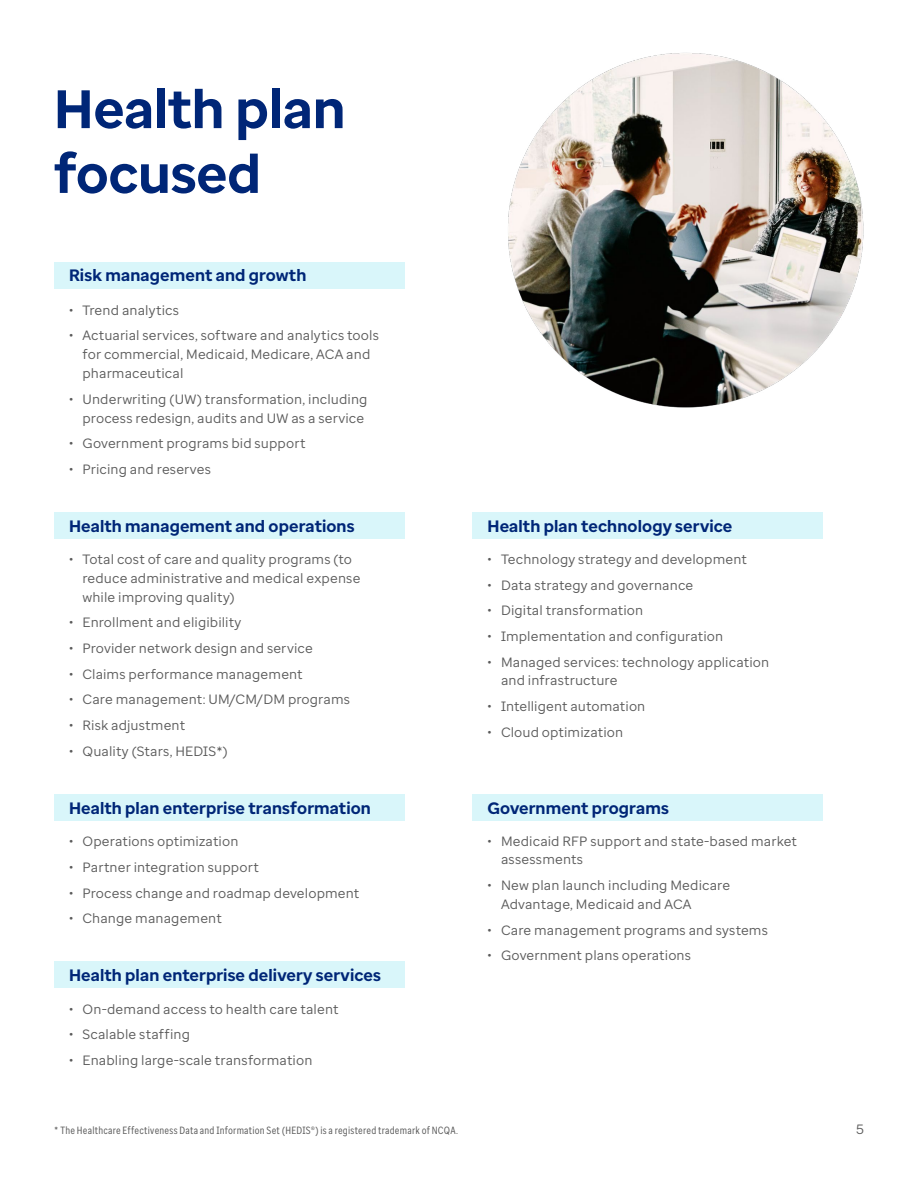
<style>
.page{position:relative;width:918px;height:1188px;background:#fff}
.page>*{position:absolute;margin:0;border:0;box-sizing:border-box;transform-origin:0 0}
.t1{font:700 54px/64.8px "Optum Sans";color:#002677}
.t2{font:700 16.5px "Optum Sans";letter-spacing:.01em;color:#002677}
.t3{font:13.5px/18.9px "Optum Sans";letter-spacing:.01em;color:#5a5a5a}
.t4{font:10.5px "Optum Sans Cond";letter-spacing:.02em;color:#5a5a5a}
</style>
<div class="page">
<div style="left:54px;top:262px;width:351px;height:27px;background:#d9f6fa"></div>
<div style="left:472px;top:794px;width:352px;height:27px;background:#d9f6fa"></div>
<div style="left:54px;top:512px;width:351px;height:27px;background:#d9f6fa"></div>
<div style="left:54px;top:961px;width:351px;height:27px;background:#d9f6fa"></div>
<div style="left:472px;top:512px;width:352px;height:27px;background:#d9f6fa"></div>
<div style="left:54px;top:794px;width:351px;height:27px;background:#d9f6fa"></div>
<img style="left:508px;top:52px;width:356px;height:356px">
<h1 class="t1" style="left:54px;top:77px;width:293px">Health plan focused</h1>
<p class="t2" style="left:69px;top:265px;width:239px">Risk management and growth</p>
<p class="t3" style="left:69px;top:300px;width:112px">• Trend analytics</p>
<p class="t3" style="left:82px;top:326px;width:298px;text-indent:-14px">• Actuarial services, software and analytics tools for commercial, Medicaid, Medicare, ACA and pharmaceutical</p>
<p class="t3" style="left:69px;top:389px;width:300px;text-align:right">• Underwriting (UW) transformation, including process redesign, audits and UW as a service</p>
<p class="t3" style="left:69px;top:434px;width:238px">• Government programs bid support</p>
<p class="t3" style="left:69px;top:460px;width:143px">• Pricing and reserves</p>
<p class="t2" style="left:69px;top:515px;width:287px">Health management and operations</p>
<p class="t3" style="left:82px;top:550px;width:279px;text-indent:-14px">• Total cost of care and quality programs (to reduce administrative and medical expense while improving quality)</p>
<p class="t3" style="left:69px;top:613px;width:174px">• Enrollment and eligibility</p>
<p class="t3" style="left:69px;top:639px;width:245px">• Provider network design and service</p>
<p class="t3" style="left:69px;top:664px;width:235px">• Claims performance management</p>
<p class="t3" style="left:69px;top:690px;width:283px">• Care management: UM/CM/DM programs</p>
<p class="t3" style="left:69px;top:716px;width:118px">• Risk adjustment</p>
<p class="t3" style="left:69px;top:741px;width:160px">• Quality (Stars, HEDIS*)</p>
<p class="t2" style="left:69px;top:797px;width:303px">Health plan enterprise transformation</p>
<p class="t3" style="left:69px;top:832px;width:171px">• Operations optimization</p>
<p class="t3" style="left:69px;top:858px;width:191px">• Partner integration support</p>
<p class="t3" style="left:69px;top:883px;width:292px">• Process change and roadmap development</p>
<p class="t3" style="left:69px;top:909px;width:154px">• Change management</p>
<p class="t2" style="left:69px;top:964px;width:314px">Health plan enterprise delivery services</p>
<p class="t3" style="left:69px;top:999px;width:271px">• On-demand access to health care talent</p>
<p class="t3" style="left:69px;top:1025px;width:123px">• Scalable staffing</p>
<p class="t3" style="left:69px;top:1051px;width:245px">• Enabling large-scale transformation</p>
<p class="t4" style="left:55px;top:1124px;width:405px">* The Healthcare Effectiveness Data and Information Set (HEDIS®) is a registered trademark of NCQA.</p>
<p class="t2" style="left:488px;top:515px;width:246px">Health plan technology service</p>
<p class="t3" style="left:488px;top:550px;width:261px">• Technology strategy and development</p>
<p class="t3" style="left:488px;top:575px;width:207px">• Data strategy and governance</p>
<p class="t3" style="left:488px;top:601px;width:157px">• Digital transformation</p>
<p class="t3" style="left:488px;top:627px;width:237px">• Implementation and configuration</p>
<p class="t3" style="left:501px;top:652px;width:270px;text-indent:-14px">• Managed services: technology application and infrastructure</p>
<p class="t3" style="left:488px;top:697px;width:159px">• Intelligent automation</p>
<p class="t3" style="left:488px;top:722px;width:137px">• Cloud optimization</p>
<p class="t2" style="left:488px;top:797px;width:183px">Government programs</p>
<p class="t3" style="left:501px;top:831px;width:298px;text-indent:-14px">• Medicaid RFP support and state-based market assessments</p>
<p class="t3" style="left:501px;top:876px;width:231px;text-indent:-14px">• New plan launch including Medicare<br>Advantage, Medicaid and ACA</p>
<p class="t3" style="left:488px;top:920px;width:282px">• Care management programs and systems</p>
<p class="t3" style="left:488px;top:946px;width:205px">• Government plans operations</p>
<p class="t3" style="left:856px;top:1120px;width:9px">5</p>
</div>
